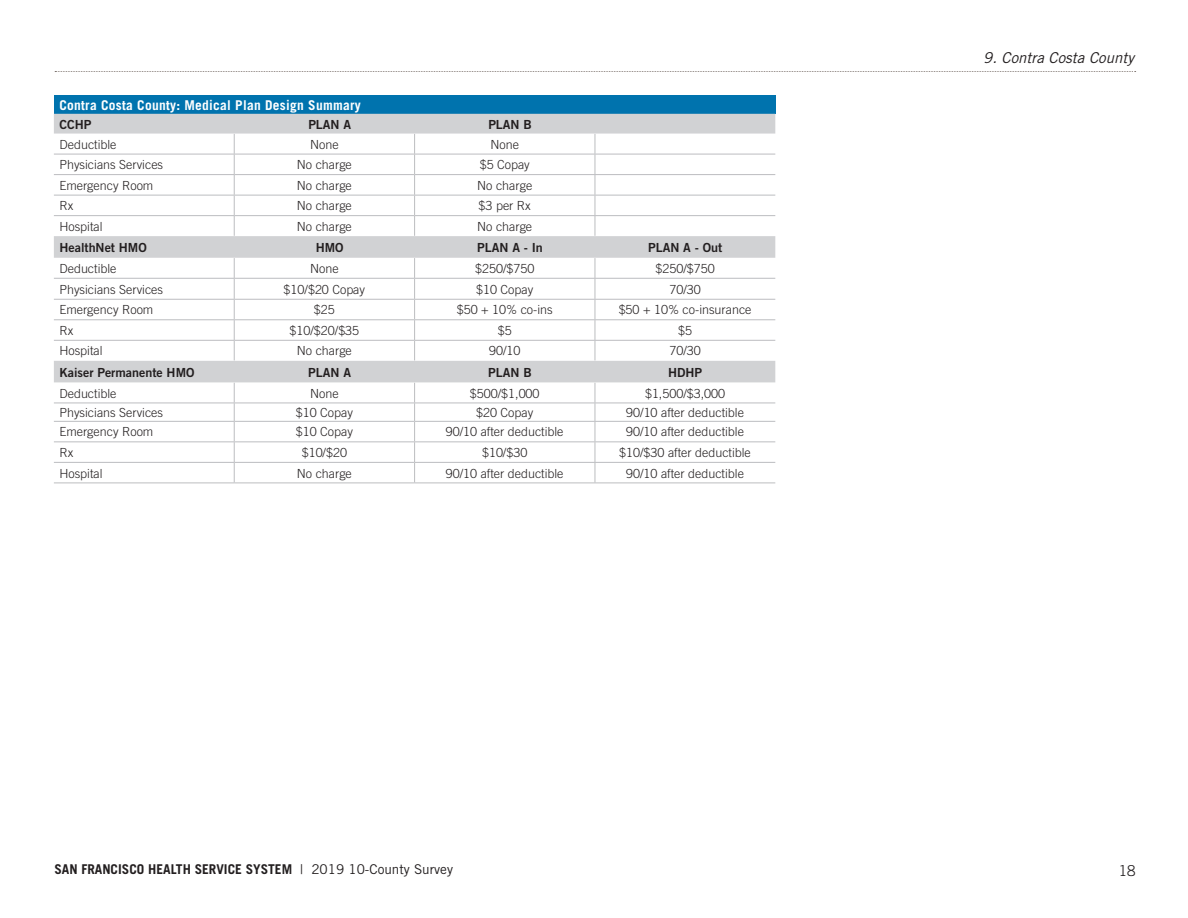
<style>
.page{position:relative;width:1188px;height:918px;background:#fff}
.page>*{position:absolute;margin:0;border:0;box-sizing:border-box;transform-origin:0 0}
.t1{font:italic 15px "Trade Gothic";color:#231f20}
.t2{font:300 15px "Trade Gothic";color:#231f20}
.t3{font:700 13.5px "Trade Gothic";color:#231f20}
.t4{font:700 13.5px "Trade Gothic";letter-spacing:.02em;color:#fff}
.t5{font:300 12.6px "Trade Gothic";color:#231f20}
.t6{font:12.6px "Trade Gothic Bold Two";color:#231f20}
.s1{font-weight:400}
</style>
<div class="page">
<svg style="left:55px;top:71px;width:1081px;height:1px"></svg>
<div style="left:54px;top:95px;width:721px;height:19px;background:#0073ae"></div>
<svg style="left:54px;top:114px;width:721px;height:268px"></svg>
<hr style="left:54px;top:215px;width:180px;height:1px;background:#bcbdc0">
<hr style="left:54px;top:340px;width:180px;height:1px;background:#bcbdc0">
<hr style="left:54px;top:154px;width:180px;height:1px;background:#bcbdc0">
<hr style="left:54px;top:278px;width:180px;height:1px;background:#bcbdc0">
<hr style="left:54px;top:403px;width:180px;height:1px;background:#bcbdc0">
<hr style="left:54px;top:174px;width:180px;height:1px;background:#bcbdc0">
<hr style="left:54px;top:195px;width:180px;height:1px;background:#bcbdc0">
<hr style="left:54px;top:299px;width:180px;height:1px;background:#bcbdc0">
<hr style="left:54px;top:319px;width:180px;height:1px;background:#bcbdc0">
<hr style="left:54px;top:421px;width:180px;height:1px;background:#bcbdc0">
<hr style="left:54px;top:441px;width:180px;height:1px;background:#bcbdc0">
<hr style="left:234px;top:174px;width:181px;height:1px;background:#bcbdc0">
<hr style="left:415px;top:174px;width:180px;height:1px;background:#bcbdc0">
<hr style="left:234px;top:195px;width:181px;height:1px;background:#bcbdc0">
<hr style="left:415px;top:195px;width:180px;height:1px;background:#bcbdc0">
<svg style="left:234px;top:134px;width:1px;height:102px"></svg>
<svg style="left:414px;top:134px;width:1px;height:102px"></svg>
<hr style="left:234px;top:299px;width:181px;height:1px;background:#bcbdc0">
<hr style="left:415px;top:299px;width:180px;height:1px;background:#bcbdc0">
<hr style="left:234px;top:319px;width:181px;height:1px;background:#bcbdc0">
<hr style="left:415px;top:319px;width:180px;height:1px;background:#bcbdc0">
<svg style="left:234px;top:258px;width:1px;height:102px"></svg>
<svg style="left:414px;top:258px;width:1px;height:102px"></svg>
<hr style="left:234px;top:421px;width:181px;height:1px;background:#bcbdc0">
<hr style="left:415px;top:421px;width:180px;height:1px;background:#bcbdc0">
<hr style="left:234px;top:441px;width:181px;height:1px;background:#bcbdc0">
<hr style="left:415px;top:441px;width:180px;height:1px;background:#bcbdc0">
<hr style="left:234px;top:154px;width:181px;height:1px;background:#bcbdc0">
<hr style="left:415px;top:154px;width:180px;height:1px;background:#bcbdc0">
<hr style="left:234px;top:215px;width:181px;height:1px;background:#bcbdc0">
<hr style="left:415px;top:215px;width:180px;height:1px;background:#bcbdc0">
<hr style="left:234px;top:278px;width:181px;height:1px;background:#bcbdc0">
<hr style="left:415px;top:278px;width:180px;height:1px;background:#bcbdc0">
<hr style="left:234px;top:340px;width:181px;height:1px;background:#bcbdc0">
<hr style="left:415px;top:340px;width:180px;height:1px;background:#bcbdc0">
<hr style="left:234px;top:403px;width:181px;height:1px;background:#bcbdc0">
<hr style="left:415px;top:403px;width:180px;height:1px;background:#bcbdc0">
<hr style="left:54px;top:462px;width:180px;height:1px;background:#bcbdc0">
<hr style="left:234px;top:462px;width:181px;height:1px;background:#bcbdc0">
<hr style="left:415px;top:462px;width:180px;height:1px;background:#bcbdc0">
<svg style="left:234px;top:383px;width:1px;height:100px"></svg>
<svg style="left:414px;top:383px;width:1px;height:100px"></svg>
<hr style="left:54px;top:483px;width:180px;height:1px;background:#bcbdc0">
<hr style="left:234px;top:483px;width:181px;height:1px;background:#bcbdc0">
<hr style="left:415px;top:483px;width:180px;height:1px;background:#bcbdc0">
<hr style="left:595px;top:174px;width:180px;height:1px;background:#bcbdc0">
<hr style="left:595px;top:195px;width:180px;height:1px;background:#bcbdc0">
<svg style="left:595px;top:134px;width:1px;height:102px"></svg>
<hr style="left:595px;top:154px;width:180px;height:1px;background:#bcbdc0">
<hr style="left:595px;top:215px;width:180px;height:1px;background:#bcbdc0">
<hr style="left:595px;top:299px;width:180px;height:1px;background:#bcbdc0">
<hr style="left:595px;top:319px;width:180px;height:1px;background:#bcbdc0">
<svg style="left:595px;top:258px;width:1px;height:102px"></svg>
<hr style="left:595px;top:278px;width:180px;height:1px;background:#bcbdc0">
<hr style="left:595px;top:340px;width:180px;height:1px;background:#bcbdc0">
<hr style="left:595px;top:421px;width:180px;height:1px;background:#bcbdc0">
<hr style="left:595px;top:441px;width:180px;height:1px;background:#bcbdc0">
<svg style="left:595px;top:383px;width:1px;height:100px"></svg>
<hr style="left:595px;top:483px;width:180px;height:1px;background:#bcbdc0">
<hr style="left:595px;top:403px;width:180px;height:1px;background:#bcbdc0">
<hr style="left:595px;top:462px;width:180px;height:1px;background:#bcbdc0">
<p class="t4" style="left:59px;top:96px;width:303px">Contra Costa County: Medical Plan Design Summary</p>
<p class="t6" style="left:59px;top:116px;width:34px">CCHP</p>
<p class="t6" style="left:308px;top:116px;width:44px">PLAN A</p>
<p class="t6" style="left:488px;top:116px;width:45px">PLAN B</p>
<p class="t5" style="left:59px;top:137px;width:59px">Deductible</p>
<p class="t5" style="left:310px;top:137px;width:30px">None</p>
<p class="t5" style="left:491px;top:137px;width:30px">None</p>
<p class="t5" style="left:59px;top:157px;width:105px">Physicians Services</p>
<p class="t5" style="left:297px;top:157px;width:57px">No charge</p>
<p class="t5" style="left:480px;top:157px;width:52px">$5 Copay</p>
<p class="t5" style="left:59px;top:178px;width:95px">Emergency Room</p>
<p class="t5" style="left:297px;top:178px;width:57px">No charge</p>
<p class="t5" style="left:477px;top:178px;width:57px">No charge</p>
<p class="t5" style="left:59px;top:198px;width:15px">Rx</p>
<p class="t5" style="left:297px;top:198px;width:57px">No charge</p>
<p class="t5" style="left:479px;top:198px;width:54px">$3 per Rx</p>
<p class="t5" style="left:59px;top:219px;width:45px">Hospital</p>
<p class="t5" style="left:297px;top:219px;width:57px">No charge</p>
<p class="t5" style="left:477px;top:219px;width:57px">No charge</p>
<p class="t6" style="left:59px;top:240px;width:89px">HealthNet HMO</p>
<p class="t6" style="left:316px;top:240px;width:29px">HMO</p>
<p class="t6" style="left:477px;top:240px;width:67px">PLAN A - In</p>
<p class="t6" style="left:648px;top:240px;width:76px">PLAN A - Out</p>
<p class="t5" style="left:59px;top:261px;width:59px">Deductible</p>
<p class="t5" style="left:310px;top:261px;width:30px">None</p>
<p class="t5" style="left:475px;top:261px;width:61px">$250/$750</p>
<p class="t5" style="left:655px;top:261px;width:61px">$250/$750</p>
<p class="t5" style="left:59px;top:282px;width:105px">Physicians Services</p>
<p class="t5" style="left:284px;top:282px;width:83px">$10/$20 Copay</p>
<p class="t5" style="left:476px;top:282px;width:59px">$10 Copay</p>
<p class="t5" style="left:669px;top:282px;width:33px">70/30</p>
<p class="t5" style="left:59px;top:302px;width:95px">Emergency Room</p>
<p class="t5" style="left:314px;top:302px;width:22px">$25</p>
<p class="t5" style="left:457px;top:302px;width:97px">$50 + 10% co-ins</p>
<p class="t5" style="left:619px;top:302px;width:134px">$50 + 10% co-insurance</p>
<p class="t5" style="left:59px;top:323px;width:15px">Rx</p>
<p class="t5" style="left:290px;top:323px;width:71px">$10/$20/$35</p>
<p class="t5" style="left:498px;top:323px;width:15px">$5</p>
<p class="t5" style="left:678px;top:323px;width:15px">$5</p>
<p class="t5" style="left:59px;top:344px;width:45px">Hospital</p>
<p class="t5" style="left:297px;top:344px;width:57px">No charge</p>
<p class="t5" style="left:489px;top:344px;width:33px">90/10</p>
<p class="t5" style="left:669px;top:344px;width:33px">70/30</p>
<p class="t6" style="left:59px;top:364px;width:137px">Kaiser Permanente HMO</p>
<p class="t6" style="left:308px;top:364px;width:44px">PLAN A</p>
<p class="t6" style="left:488px;top:364px;width:45px">PLAN B</p>
<p class="t6" style="left:668px;top:364px;width:36px">HDHP</p>
<p class="t5" style="left:59px;top:386px;width:59px">Deductible</p>
<p class="t5" style="left:310px;top:386px;width:30px">None</p>
<p class="t5" style="left:470px;top:386px;width:71px">$500/$1,000</p>
<p class="t5" style="left:645px;top:386px;width:82px">$1,500/$3,000</p>
<p class="t5" style="left:59px;top:405px;width:105px">Physicians Services</p>
<p class="t5" style="left:296px;top:405px;width:59px">$10 Copay</p>
<p class="t5" style="left:476px;top:405px;width:59px">$20 Copay</p>
<p class="t5" style="left:626px;top:405px;width:119px">90/10 after deductible</p>
<p class="t5" style="left:59px;top:425px;width:95px">Emergency Room</p>
<p class="t5" style="left:296px;top:425px;width:59px">$10 Copay</p>
<p class="t5" style="left:446px;top:425px;width:119px">90/10 after deductible</p>
<p class="t5" style="left:626px;top:425px;width:119px">90/10 after deductible</p>
<p class="t5" style="left:59px;top:445px;width:15px">Rx</p>
<p class="t5" style="left:302px;top:445px;width:47px">$10/$20</p>
<p class="t5" style="left:482px;top:445px;width:47px">$10/$30</p>
<p class="t5" style="left:619px;top:445px;width:133px">$10/$30 after deductible</p>
<p class="t5" style="left:59px;top:466px;width:45px">Hospital</p>
<p class="t5" style="left:297px;top:466px;width:57px">No charge</p>
<p class="t5" style="left:446px;top:466px;width:119px">90/10 after deductible</p>
<p class="t5" style="left:626px;top:466px;width:119px">90/10 after deductible</p>
<p class="t1" style="left:983px;top:49px;width:152px">9. Contra Costa County</p>
<p class="t3" style="left:54px;top:861px;width:400px">SAN FRANCISCO HEALTH SERVICE SYSTEM <span class="s1">| 2019 10-County Survey</span></p>
<p class="t2" style="left:1119px;top:862px;width:18px">18</p>
</div>
